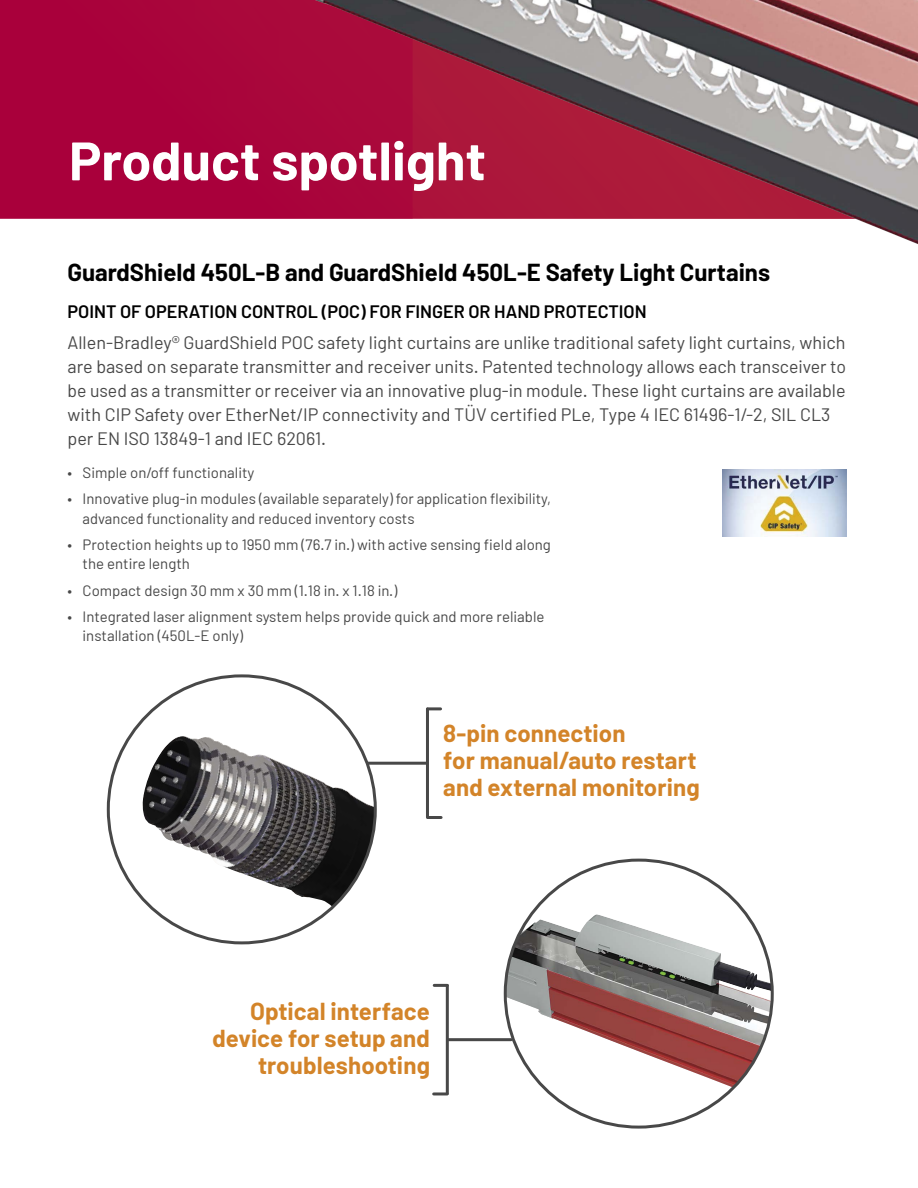
<style>
.page{position:relative;width:918px;height:1188px;background:#fff}
.page>*{position:absolute;margin:0;border:0;box-sizing:border-box;transform-origin:0 0}
.t1{font:700 54px "Barlow";color:#fff}
.t2{font:700 24px/27px "Barlow";letter-spacing:.005em;color:#d38429}
.t3{font:700 24px "Barlow";color:#000}
.t4{font:18px/24px "Barlow";color:#484848}
.t5{font:600 18px "Barlow";color:#000}
.t6{font:15px/19.5px "Barlow";color:#484848}
</style>
<div class="page">
<div style="left:0;top:0;width:315px;height:219px;background:#a9003b"></div>
<div style="left:0;top:0;width:11px;height:215px;background:#a9003b"></div>
<img style="left:315px;top:0;width:603px;height:244px">
<img style="left:722px;top:469px;width:125px;height:68px">
<hr style="left:426px;top:709px;width:3px;height:108px;background:#484848">
<hr style="left:427px;top:707px;width:14px;height:3px;background:#484848">
<svg style="left:428px;top:816px;width:13px;height:3px"></svg>
<hr style="left:364px;top:762px;width:63px;height:3px;background:#484848">
<hr style="left:446px;top:985px;width:3px;height:109px;background:#484848">
<svg style="left:434px;top:984px;width:13px;height:3px"></svg>
<svg style="left:434px;top:1092px;width:13px;height:3px"></svg>
<hr style="left:448px;top:1038px;width:63px;height:3px;background:#484848">
<img style="left:142px;top:738px;width:233px;height:169px">
<img style="left:505px;top:915px;width:267px;height:173px">
<h1 class="t1" style="left:69px;top:127px;width:418px">Product spotlight</h1>
<h2 class="t3" style="left:68px;top:258px;width:704px">GuardShield 450L-B and GuardShield 450L-E Safety Light Curtains</h2>
<p class="t5" style="left:68px;top:300px;width:581px">POINT OF OPERATION CONTROL (POC) FOR FINGER OR HAND PROTECTION</p>
<p class="t4" style="left:68px;top:330px;width:780px">Allen-Bradley® GuardShield POC safety light curtains are unlike traditional safety light curtains, which are based on separate transmitter and receiver units. Patented technology allows each transceiver to be used as a transmitter or receiver via an innovative plug-in module. These light curtains are available with CIP Safety over EtherNet/IP connectivity and TÜV certified PLe, Type 4 IEC 61496-1/-2, SIL CL3 per EN ISO 13849-1 and IEC 62061.</p>
<p class="t6" style="left:68px;top:462px;width:188px">• Simple on/off functionality</p>
<p class="t6" style="left:83px;top:489px;width:470px;text-indent:-15px">• Innovative plug-in modules (available separately) for application flexibility, advanced functionality and reduced inventory costs</p>
<p class="t6" style="left:83px;top:534px;width:470px;text-indent:-15px">• Protection heights up to 1950 mm (76.7 in.) with active sensing field along the entire length</p>
<p class="t6" style="left:68px;top:580px;width:331px">• Compact design 30 mm x 30 mm (1.18 in. x 1.18 in.)</p>
<p class="t6" style="left:83px;top:606px;width:463px;text-indent:-15px">• Integrated laser alignment system helps provide quick and more reliable installation (450L-E only)</p>
<h2 class="t2" style="left:443px;top:719px;width:258px">8-pin connection<br>for manual/auto restart and external monitoring</h2>
<h2 class="t2" style="left:213px;top:998px;width:219px;text-align:right">Optical interface device for setup and troubleshooting</h2>
</div>
